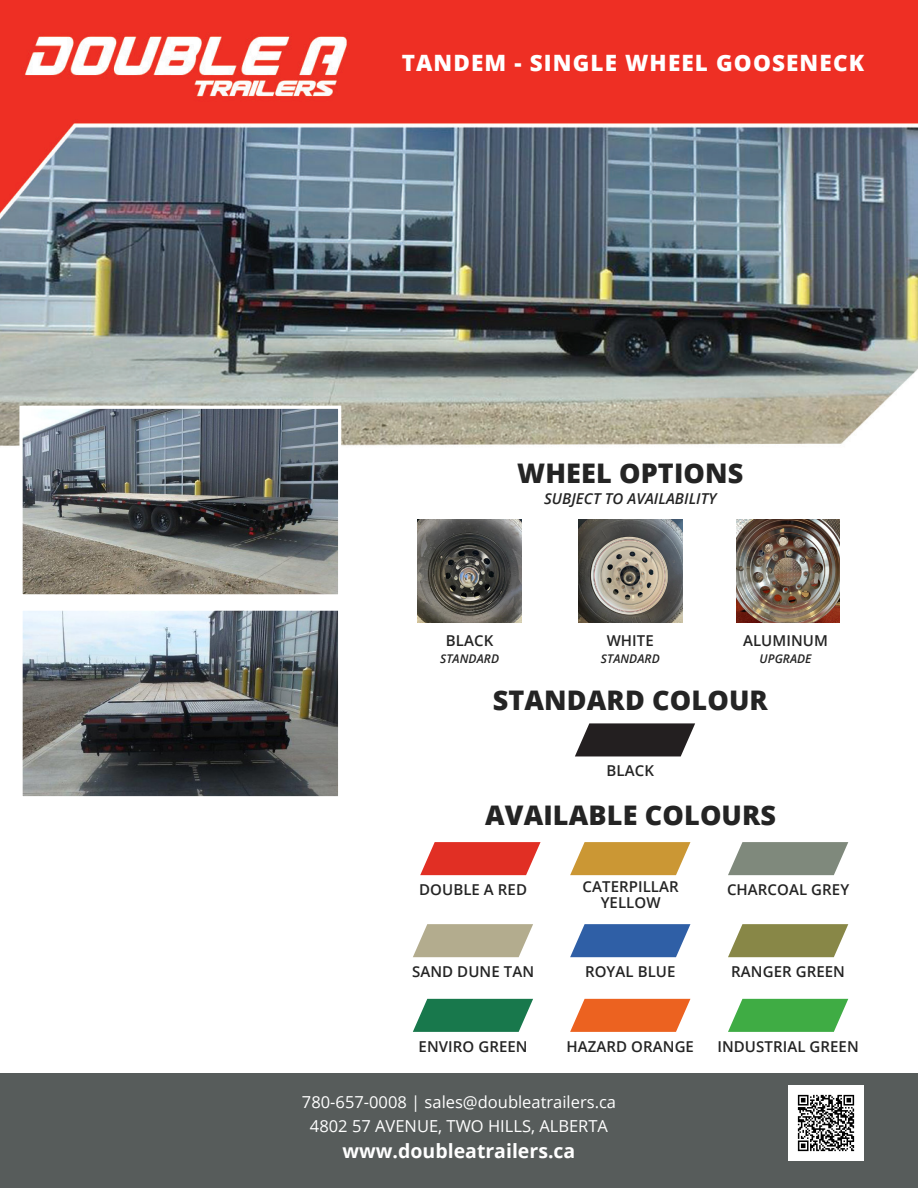
<style>
.page{position:relative;width:918px;height:1188px;background:#fff}
.page>*{position:absolute;margin:0;border:0;box-sizing:border-box;transform-origin:0 0}
.t1{font:800 27px "Open Sans";letter-spacing:.005em;color:#242424}
.t2{font:800 22.5px "Open Sans";letter-spacing:.05em;color:#fff}
.t3{font:700 19.5px "Open Sans";color:#fff}
.t4{font:16.5px "Open Sans";color:#fff}
.t5{font:600 15px "Open Sans";letter-spacing:.005em;color:#242424}
.t6{font:italic 600 15px "Open Sans";letter-spacing:.005em;color:#242424}
.t7{font:italic 600 12px "Open Sans";letter-spacing:.005em;color:#242424}
</style>
<div class="page">
<img style="left:0;top:0;width:918px;height:1074px">
<div style="left:0;top:1074px;width:918px;height:114px;background:#575c5b"></div>
<svg style="left:420px;top:842px;width:121px;height:33px;background:#e4493f"></svg>
<svg style="left:413px;top:924px;width:120px;height:33px;background:#bcb69b"></svg>
<svg style="left:413px;top:999px;width:120px;height:33px;background:#338861"></svg>
<svg style="left:570px;top:842px;width:120px;height:33px;background:#d1a34c"></svg>
<svg style="left:570px;top:924px;width:120px;height:33px;background:#4872b0"></svg>
<svg style="left:570px;top:999px;width:120px;height:33px;background:#ee743a"></svg>
<svg style="left:728px;top:842px;width:120px;height:33px;background:#8e978b"></svg>
<svg style="left:728px;top:924px;width:120px;height:33px;background:#96955d"></svg>
<svg style="left:728px;top:999px;width:120px;height:33px;background:#56b55a"></svg>
<svg style="left:575px;top:723px;width:120px;height:33px;background:#3f3b3c"></svg>
<img style="left:418px;top:519px;width:103px;height:104px">
<img style="left:578px;top:519px;width:104px;height:104px">
<img style="left:736px;top:519px;width:104px;height:104px">
<svg style="left:18px;top:404px;width:325px;height:195px;background:#7b7e80"></svg>
<svg style="left:18px;top:606px;width:325px;height:195px;background:#777b7e"></svg>
<img style="left:788px;top:1085px;width:76px;height:76px">
<p class="t2" style="left:402px;top:46px;width:464px">TANDEM - SINGLE WHEEL GOOSENECK</p>
<p class="t1" style="left:517px;top:452px;width:228px">WHEEL OPTIONS</p>
<p class="t6" style="left:544px;top:488px;width:174px">SUBJECT TO AVAILABILITY</p>
<p class="t5" style="left:446px;top:630px;width:49px">BLACK</p>
<p class="t7" style="left:440px;top:650px;width:60px">STANDARD</p>
<p class="t5" style="left:607px;top:630px;width:49px">WHITE</p>
<p class="t7" style="left:601px;top:650px;width:60px">STANDARD</p>
<p class="t5" style="left:743px;top:631px;width:86px">ALUMINUM</p>
<p class="t7" style="left:759px;top:650px;width:54px">UPGRADE</p>
<p class="t1" style="left:493px;top:680px;width:277px">STANDARD COLOUR</p>
<p class="t5" style="left:607px;top:760px;width:49px">BLACK</p>
<p class="t1" style="left:485px;top:795px;width:293px">AVAILABLE COLOURS</p>
<p class="t5" style="left:419px;top:879px;width:109px">DOUBLE A RED</p>
<p class="t5" style="left:583px;top:876px;width:98px">CATERPILLAR</p>
<p class="t5" style="left:601px;top:892px;width:61px">YELLOW</p>
<p class="t5" style="left:727px;top:879px;width:124px">CHARCOAL GREY</p>
<p class="t5" style="left:412px;top:961px;width:124px">SAND DUNE TAN</p>
<p class="t5" style="left:585px;top:961px;width:92px">ROYAL BLUE</p>
<p class="t5" style="left:731px;top:961px;width:115px">RANGER GREEN</p>
<p class="t5" style="left:419px;top:1036px;width:111px">ENVIRO GREEN</p>
<p class="t5" style="left:567px;top:1036px;width:129px">HAZARD ORANGE</p>
<p class="t5" style="left:717px;top:1036px;width:143px">INDUSTRIAL GREEN</p>
<p class="t4" style="left:302px;top:1091px;width:316px">780-657-0008 | sales@doubleatrailers.ca</p>
<p class="t4" style="left:310px;top:1115px;width:300px">4802 57 AVENUE, TWO HILLS, ALBERTA</p>
<p class="t3" style="left:343px;top:1137px;width:234px">www.doubleatrailers.ca</p>
</div>
